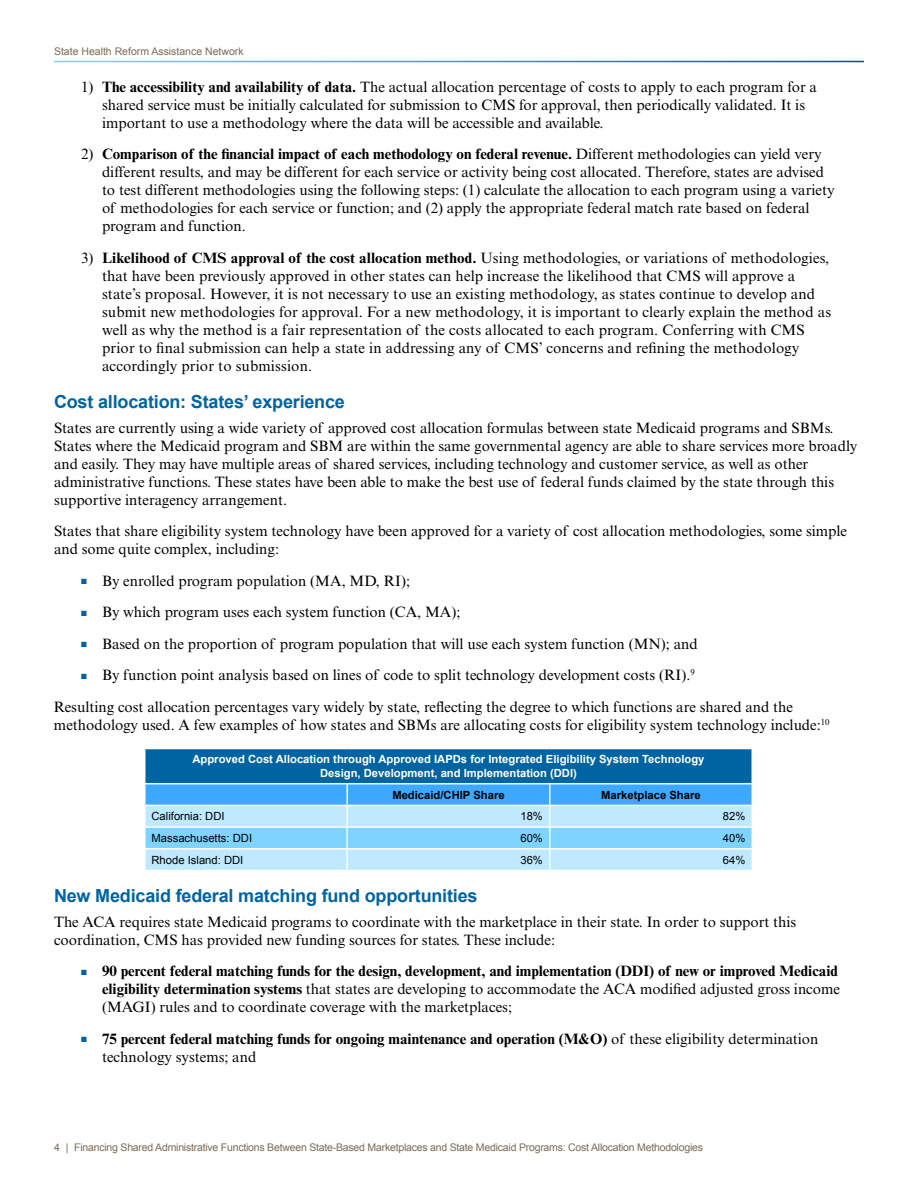
<style>
.page{position:relative;width:918px;height:1188px;background:#fff}
.page>*{position:absolute;margin:0;border:0;box-sizing:border-box;transform-origin:0 0}
.t1{font:700 18px "Arial";letter-spacing:-.01em;color:#0064a3}
.t2{font:15px/18px "Times New Roman MT Std";color:#000}
.t3{font:700 15px/18px "Times New Roman MT Std";color:#000}
.t4{font:700 11.25px/13.5px "Arial";color:#fff;text-align:center}
.t5{font:11.25px "Arial";color:#000}
.t6{font:700 11.25px "Arial";color:#000}
.t7{font:10.5px "Arial";letter-spacing:-.02em;color:#7c6a55}
.t8{font:10.5px "Arial";color:#7c6a55}
.s1{font-weight:700}
.s2{color:#0064a3}
.s3{font-weight:400}
</style>
<div class="page">
<div style="left:145px;top:749px;width:607px;height:35px;background:#0064a3"></div>
<hr style="left:144px;top:749px;width:2px;height:34px;background:#fff">
<hr style="left:144px;top:783px;width:203px;height:1px;background:#fff">
<hr style="left:347px;top:783px;width:203px;height:1px;background:#fff">
<hr style="left:550px;top:783px;width:203px;height:1px;background:#fff">
<svg style="left:145px;top:784px;width:608px;height:86px;background:#95d6ff"></svg>
<p class="t8" style="left:54px;top:44px;width:191px">State Health Reform Assistance Network</p>
<p class="t2" style="left:102px;top:78px;width:717px;text-indent:-21px">1) <span class="s1">The accessibility and availability of data.</span> The actual allocation percentage of costs to apply to each program for a shared service must be initially calculated for submission to CMS for approval, then periodically validated. It is important to use a methodology where the data will be accessible and available.</p>
<p class="t2" style="left:102px;top:145px;width:734px;text-indent:-21px">2) <span class="s1">Comparison of the financial impact of each methodology on federal revenue.</span> Different methodologies can yield very different results, and may be different for each service or activity being cost allocated. Therefore, states are advised to test different methodologies using the following steps: (1) calculate the allocation to each program using a variety of methodologies for each service or function; and (2) apply the appropriate federal match rate based on federal program and function.</p>
<p class="t2" style="left:102px;top:249px;width:731px;text-indent:-21px">3) <span class="s1">Likelihood of CMS approval of the cost allocation method.</span> Using methodologies, or variations of methodologies, that have been previously approved in other states can help increase the likelihood that CMS will approve a state’s proposal. However, it is not necessary to use an existing methodology, as states continue to develop and submit new methodologies for approval. For a new methodology, it is important to clearly explain the method as well as why the method is a fair representation of the costs allocated to each program. Conferring with CMS prior to final submission can help a state in addressing any of CMS’ concerns and refining the methodology accordingly prior to submission.</p>
<p class="t1" style="left:54px;top:390px;width:292px">Cost allocation: States’ experience</p>
<p class="t2" style="left:54px;top:419px;width:805px">States are currently using a wide variety of approved cost allocation formulas between state Medicaid programs and SBMs.<br>States where the Medicaid program and SBM are within the same governmental agency are able to share services more broadly and easily. They may have multiple areas of shared services, including technology and customer service, as well as other administrative functions. These states have been able to make the best use of federal funds claimed by the state through this supportive interagency arrangement.</p>
<p class="t2" style="left:54px;top:522px;width:795px">States that share eligibility system technology have been approved for a variety of cost allocation methodologies, some simple and some quite complex, including:</p>
<p class="t2" style="left:81px;top:572px;width:331px"><span class="s2">■</span> By enrolled program population (MA, MD, RI);</p>
<p class="t2" style="left:81px;top:603px;width:381px"><span class="s2">■</span> By which program uses each system function (CA, MA);</p>
<p class="t2" style="left:81px;top:635px;width:618px"><span class="s2">■</span> Based on the proportion of program population that will use each system function (MN); and</p>
<p class="t2" style="left:54px;top:659px;width:741px;line-height:31.5px;text-indent:27px"><span class="s2">■</span> By function point analysis based on lines of code to split technology development costs (RI).<sup>9<br></sup>Resulting cost allocation percentages vary widely by state, reflecting the degree to which functions are shared and the</p>
<p class="t2" style="left:54px;top:716px;width:777px">methodology used. A few examples of how states and SBMs are allocating costs for eligibility system technology include:<sup>10</sup></p>
<p class="t4" style="left:192px;top:753px;width:514px">Approved Cost Allocation through Approved IAPDs for Integrated Eligibility System Technology<br>Design, Development, and Implementation (DDI)</p>
<p class="t6" style="left:392px;top:787px;width:114px">Medicaid/CHIP Share</p>
<p class="t6" style="left:601px;top:787px;width:101px">Marketplace Share</p>
<p class="t5" style="left:152px;top:809px;width:75px">California: DDI</p>
<p class="t5" style="left:520px;top:809px;width:24px">18%</p>
<p class="t5" style="left:723px;top:809px;width:24px">82%</p>
<p class="t5" style="left:152px;top:831px;width:102px">Massachusetts: DDI</p>
<p class="t5" style="left:520px;top:831px;width:24px">60%</p>
<p class="t5" style="left:723px;top:831px;width:24px">40%</p>
<p class="t5" style="left:152px;top:852px;width:93px">Rhode Island: DDI</p>
<p class="t5" style="left:520px;top:852px;width:24px">36%</p>
<p class="t5" style="left:723px;top:852px;width:24px">64%</p>
<p class="t1" style="left:54px;top:884px;width:425px">New Medicaid federal matching fund opportunities</p>
<p class="t2" style="left:54px;top:912px;width:744px">The ACA requires state Medicaid programs to coordinate with the marketplace in their state. In order to support this coordination, CMS has provided new funding sources for states. These include:</p>
<p class="t3" style="left:102px;top:962px;width:740px;text-indent:-21px"><span class="s2">■</span> 90 percent federal matching funds for the design, development, and implementation (DDI) of new or improved Medicaid eligibility determination systems <span class="s3">that states are developing to accommodate the ACA modified adjusted gross income (MAGI) rules and to coordinate coverage with the marketplaces;</span></p>
<p class="t3" style="left:102px;top:1029px;width:718px;text-indent:-21px"><span class="s2">■</span> 75 percent federal matching funds for ongoing maintenance and operation (M&amp;O) <span class="s3">of these eligibility determination technology systems; and</span></p>
<p class="t7" style="left:456px;top:1134px;width:7px">4</p>
<p class="t7" style="left:54px;top:1140px;width:651px">4 | Financing Shared Administrative Functions Between State-Based Marketplaces and State Medicaid Programs: Cost Allocation Methodologies</p>
</div>
